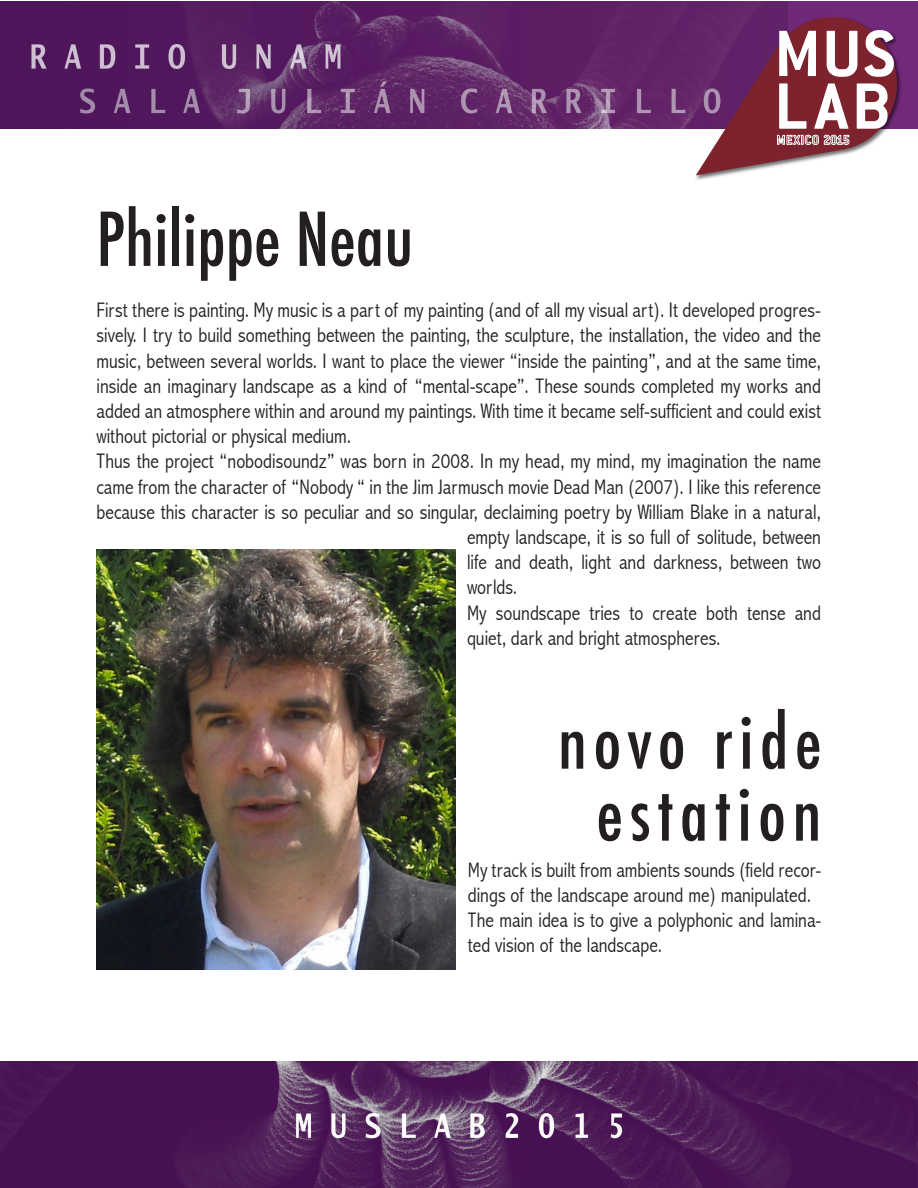
<style>
.page{position:relative;width:918px;height:1188px;background:#fff}
.page>*{position:absolute;margin:0;border:0;box-sizing:border-box;transform-origin:0 0}
.t1{font:500 condensed 72px "Futura";letter-spacing:.085em;color:#231f20}
.t2{font:500 condensed 72px "Futura";color:#231f20}
.t3{font:700 71.85px/52.7px "Conduit ITC";letter-spacing:.04em;color:#fff}
.t4{font:300 condensed 21px/25.2px "Abadi";color:#231f20}
</style>
<div class="page">
<img style="left:0;top:1px;width:918px;height:128px">
<img style="left:694px;top:14px;width:32px;height:166px">
<svg style="left:696px;top:8px;width:210px;height:167px;background:#864360"></svg>
<img style="left:0;top:1062px;width:918px;height:126px">
<img style="left:97px;top:549px;width:358px;height:420px">
<p class="t2" style="left:97px;top:193px;width:318px">Philippe Neau</p>
<h2 class="t3" style="left:774px;top:26px;width:123px">MUS<br>LAB</h2>
<p class="t4" style="left:97px;top:298px;width:726px;text-align:justify">First there is painting. My music is a part of my painting (and of all my visual art). It developed progres&shy;sively. I try to build something between the painting, the sculpture, the installation, the video and the music, between several worlds. I want to place the viewer “inside the painting”, and at the same time, inside an imaginary landscape as a kind of “mental-scape”. These sounds completed my works and added an atmosphere within and around my paintings. With time it became self-sufficient and could exist without pictorial or physical medium.</p>
<p class="t4" style="left:97px;top:449px;width:726px">Thus the project “nobodisoundz” was born in 2008. In my head, my mind, my imagination the name</p>
<p class="t4" style="left:97px;top:474px;width:726px">came from the character of “Nobody “ in the Jim Jarmusch movie Dead Man (2007). I like this reference</p>
<p class="t4" style="left:97px;top:499px;width:726px">because this character is so peculiar and so singular, declaiming poetry by William Blake in a natural,</p>
<p class="t4" style="left:467px;top:524px;width:355px">empty landscape, it is so full of solitude, between</p>
<p class="t4" style="left:467px;top:550px;width:355px">life and death, light and darkness, between two</p>
<p class="t4" style="left:467px;top:575px;width:52px">worlds.</p>
<p class="t4" style="left:467px;top:600px;width:355px">My soundscape tries to create both tense and quiet, dark and bright atmospheres.</p>
<p class="t1" style="left:558px;top:696px;width:265px">novo ride</p>
<p class="t1" style="left:596px;top:768px;width:227px">estation</p>
<p class="t4" style="left:468px;top:857px;width:355px">My track is built from ambients sounds (field recor&shy;dings of the landscape around me) manipulated.</p>
<p class="t4" style="left:468px;top:907px;width:355px">The main idea is to give a polyphonic and lamina&shy;ted vision of the landscape.</p>
</div>
